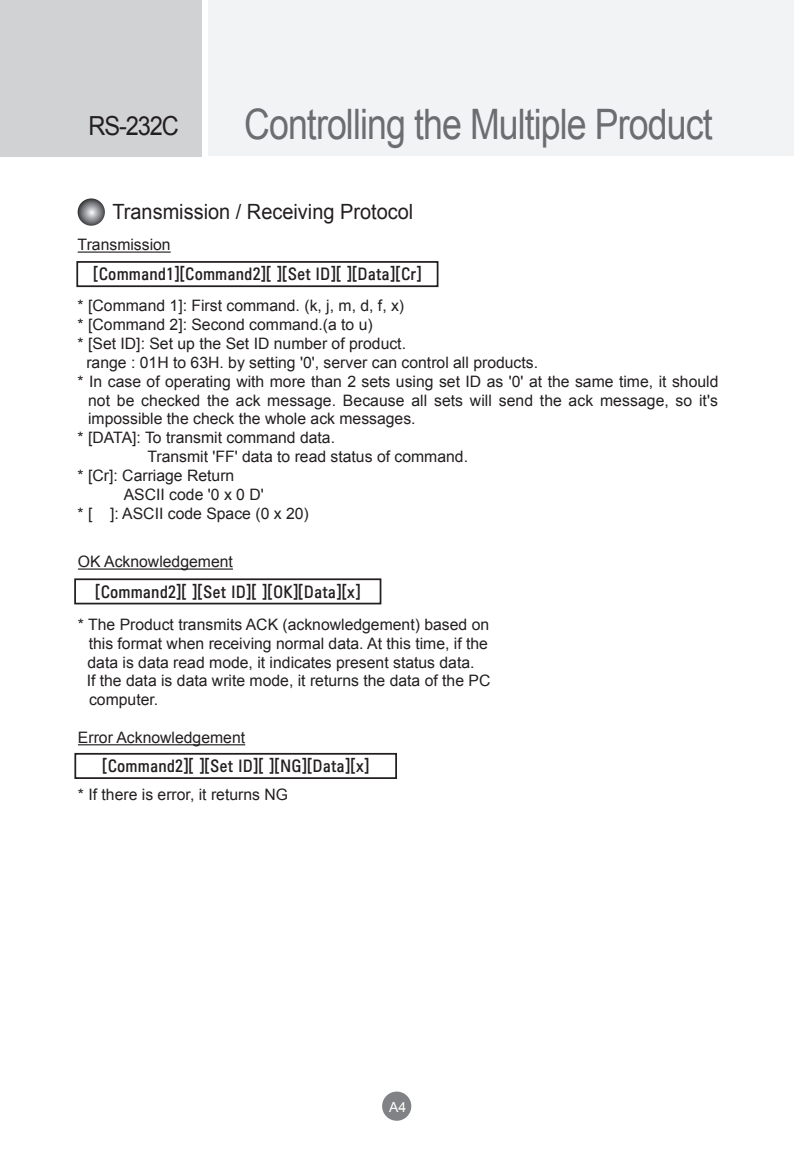
<style>
.page{position:relative;width:794px;height:1166px;background:#fff}
.page>*{position:absolute;margin:0;border:0;box-sizing:border-box;transform-origin:0 0}
.t1{font:42px "Arial";letter-spacing:-.025em;color:#6c6d70;scale:.85 1}
.t2{font:26.25px "Arial";letter-spacing:-.05em;color:#231f20;scale:.9 1}
.정규{font:21px "Arial";color:#231f20;scale:.95 1}
.정규-2{font:15.75px/18.9px "Arial";color:#231f20;text-align:justify}
.정규-3{font:15.75px "LG Display Kor Cn";color:#231f20}
.t3{font:14px "Arial";color:#fff}
</style>
<div class="page">
<div style="left:208px;top:0;width:586px;height:156px;background:#f2f3f4"></div>
<div style="left:0;top:0;width:202px;height:157px;background:#d1d2d4"></div>
<div style="left:382px;top:1091px;width:29px;height:30px;background:#808285;border-radius:50%"></div>
<hr style="left:78px;top:568px;width:155px;height:2px;background:#231f20">
<hr style="left:78px;top:744px;width:167px;height:1px;background:#231f20">
<hr style="left:78px;top:251px;width:93px;height:2px;background:#231f20">
<svg style="left:78px;top:198px;width:27px;height:28px"></svg>
<div style="left:76px;top:261px;width:362px;height:26px;border:2px solid #231f20"></div>
<div style="left:74px;top:578px;width:307px;height:26px;border:2px solid #231f20"></div>
<div style="left:74px;top:753px;width:323px;height:26px;border:2px solid #231f20"></div>
<h2 class="t2" style="left:89px;top:109px;width:102px">RS-232C</h2>
<h1 class="t1" style="left:244px;top:97px;width:552px">Controlling the Multiple Product</h1>
<p class="정규" style="left:112px;top:198px;width:318px">Transmission / Receiving Protocol</p>
<p class="정규-2" style="left:78px;top:236px;width:95px">Transmission</p>
<p class="정규-3" style="left:93px;top:263px;width:330px">[Command1][Command2][ ][Set ID][ ][Data][Cr]</p>
<p class="정규-2" style="left:78px;top:296px;width:328px">* [Command 1]: First command. (k, j, m, d, f, x)</p>
<p class="정규-2" style="left:78px;top:315px;width:296px">* [Command 2]: Second command.(a to u)</p>
<p class="정규-2" style="left:78px;top:334px;width:330px">* [Set ID]: Set up the Set ID number of product.</p>
<p class="정규-2" style="left:86px;top:353px;width:453px">range : 01H to 63H. by setting '0', server can control all products.</p>
<p class="정규-2" style="left:88px;top:372px;width:632px;text-indent:-10px">* In case of operating with more than 2 sets using set ID as '0' at the same time, it should not be checked the ack message. Because all sets will send the ack message, so it's impossible the check the whole ack messages.</p>
<p class="정규-2" style="left:78px;top:428px;width:259px">* [DATA]: To transmit command data.</p>
<p class="정규-2" style="left:147px;top:447px;width:322px">Transmit 'FF' data to read status of command.</p>
<p class="정규-2" style="left:78px;top:466px;width:158px">* [Cr]: Carriage Return</p>
<p class="정규-2" style="left:124px;top:485px;width:141px">ASCII code '0 x 0 D'</p>
<p class="정규-2" style="left:78px;top:504px;width:233px">* [ ]: ASCII code Space (0 x 20)</p>
<p class="정규-2" style="left:78px;top:552px;width:156px">OK Acknowledgement</p>
<p class="정규-3" style="left:95px;top:580px;width:267px">[Command2][ ][Set ID][ ][OK][Data][x]</p>
<p class="정규-2" style="left:78px;top:615px;width:413px">* The Product transmits ACK (acknowledgement) based on</p>
<p class="정규-2" style="left:89px;top:634px;width:401px">this format when receiving normal data. At this time, if the</p>
<p class="정규-2" style="left:87px;top:653px;width:388px">data is data read mode, it indicates present status data.</p>
<p class="정규-2" style="left:87px;top:671px;width:405px">If the data is data write mode, it returns the data of the PC</p>
<p class="정규-2" style="left:89px;top:690px;width:71px">computer.</p>
<p class="정규-2" style="left:78px;top:728px;width:169px">Error Acknowledgement</p>
<p class="정규-3" style="left:102px;top:755px;width:269px">[Command2][ ][Set ID][ ][NG][Data][x]</p>
<p class="정규-2" style="left:78px;top:785px;width:212px">* If there is error, it returns NG</p>
<p class="t3" style="left:389px;top:1097px;width:19px">A4</p>
</div>
